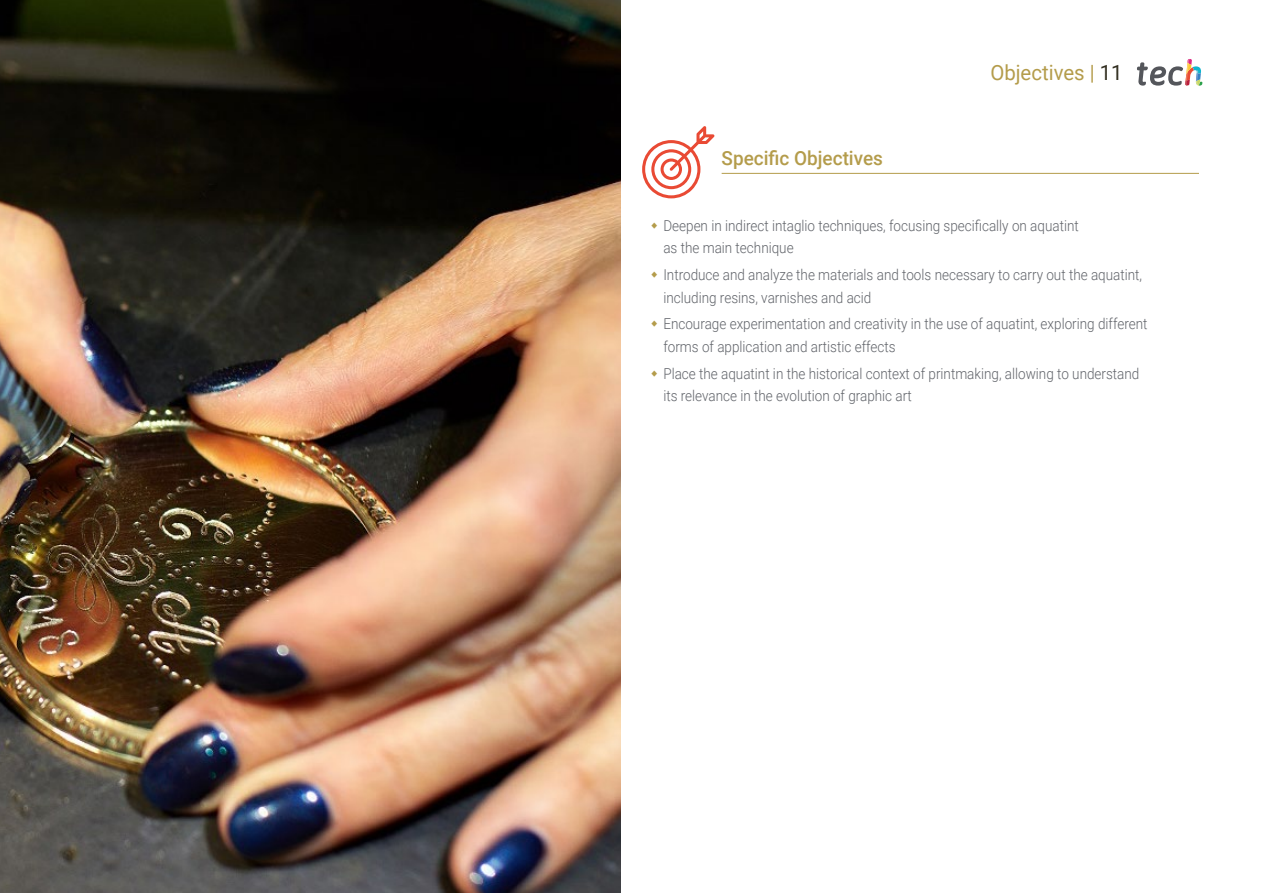
<style>
.page{position:relative;width:1263px;height:893px;background:#fff}
.page>*{position:absolute;margin:0;border:0;box-sizing:border-box;transform-origin:0 0}
.t1{font:21px "Roboto";color:#b49c4b}
.t2{font:500 19.5px "Roboto";color:#b49c4b}
.t3{font:300 15px/22.5px "Roboto";color:#61646a;scale:.9 1}
.s1{color:#312e20}
</style>
<div class="page">
<img style="left:0;top:0;width:621px;height:893px">
<svg style="left:1137px;top:59px;width:65px;height:27px"></svg>
<hr style="left:722px;top:173px;width:477px;height:1px;background:#b49c4b">
<svg style="left:642px;top:126px;width:72px;height:72px"></svg>
<h2 class="t2" style="left:722px;top:144px;width:163px">Specific Objectives</h2>
<h1 class="t1" style="left:990px;top:57px;width:134px">Objectives | <span class="s1">11</span></h1>
<p class="t3" style="left:663px;top:214px;width:463px">Deepen in indirect intaglio techniques, focusing specifically on aquatint as the main technique</p>
<p class="t3" style="left:663px;top:263px;width:533px">Introduce and analyze the materials and tools necessary to carry out the aquatint, including resins, varnishes and acid</p>
<p class="t3" style="left:663px;top:312px;width:539px">Encourage experimentation and creativity in the use of aquatint, exploring different forms of application and artistic effects</p>
<p class="t3" style="left:663px;top:361px;width:530px">Place the aquatint in the historical context of printmaking, allowing to understand its relevance in the evolution of graphic art</p>
</div>
